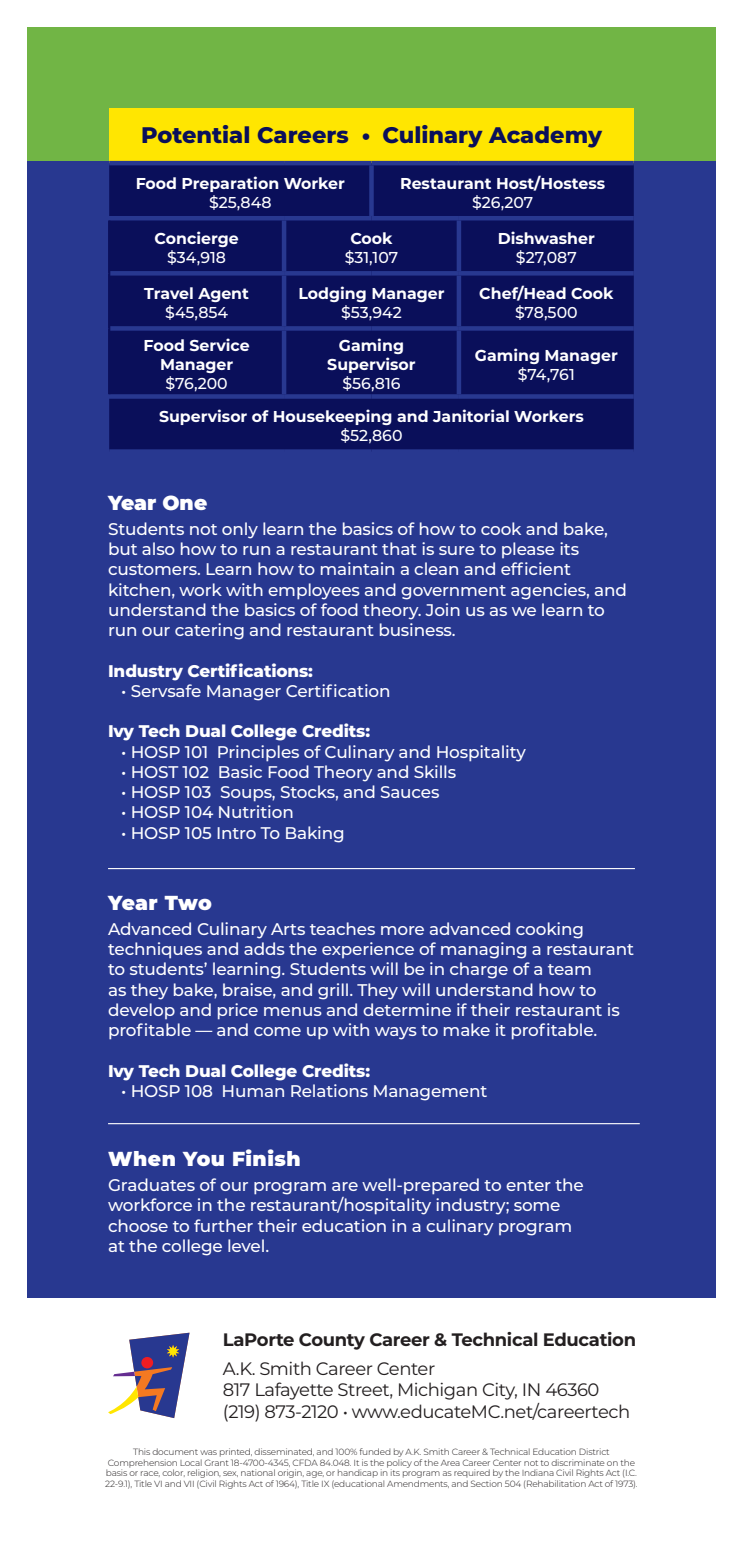
<style>
.page{position:relative;width:743px;height:1553px;background:#fff}
.page>*{position:absolute;margin:0;border:0;box-sizing:border-box;transform-origin:0 0}
.t1{font:800 22.5px "Montserrat";color:#0a0f5a}
.t2{font:900 20.25px "Montserrat";letter-spacing:.01em;color:#fff}
.t3{font:18px "Montserrat";letter-spacing:-.025em;color:#231f20}
.t4{font:700 18px "Montserrat";letter-spacing:-.02em;color:#231f20}
.t5{font:500 16.88px/20.2px "Montserrat";letter-spacing:-.01em;color:#fff}
.t6{font:800 16.88px "Montserrat";letter-spacing:-.01em;color:#fff}
.t7{font:700 15.75px/18.9px "Montserrat";color:#fff;text-align:center}
.t8{font:500 15.75px "Montserrat";color:#fff}
.t9{font:300 9px/10.8px "Montserrat";letter-spacing:-.02em;color:#231f20;text-align:center}
</style>
<div class="page">
<svg style="left:108px;top:1332px;width:81px;height:86px"></svg>
<div style="left:141px;top:1356px;width:12px;height:12px;background:#ee1d23;border-radius:50%"></div>
<div style="left:27px;top:27px;width:689px;height:1270px;background:#283890"></div>
<hr style="left:108px;top:868px;width:526px;height:1px;background:#fff">
<hr style="left:108px;top:1123px;width:531px;height:1px;background:#fff">
<div style="left:27px;top:27px;width:689px;height:134px;background:#71b545"></div>
<div style="left:109px;top:108px;width:524px;height:55px;background:#ffe601"></div>
<div style="left:109px;top:165px;width:524px;height:284px;background:#0a0f5a"></div>
<hr style="left:109px;top:161px;width:175px;height:4px;background:#283890">
<hr style="left:284px;top:161px;width:87px;height:4px;background:#283890">
<hr style="left:371px;top:161px;width:88px;height:4px;background:#283890">
<div style="left:369px;top:165px;width:5px;height:51px;background:#283890"></div>
<hr style="left:459px;top:161px;width:174px;height:4px;background:#283890">
<hr style="left:108px;top:216px;width:176px;height:4px;background:#283890">
<hr style="left:284px;top:216px;width:87px;height:4px;background:#283890">
<hr style="left:371px;top:216px;width:88px;height:4px;background:#283890">
<hr style="left:459px;top:216px;width:174px;height:4px;background:#283890">
<div style="left:456px;top:220px;width:5px;height:51px;background:#283890"></div>
<hr style="left:459px;top:271px;width:174px;height:4px;background:#283890">
<div style="left:456px;top:275px;width:5px;height:51px;background:#283890"></div>
<div style="left:459px;top:326px;width:174px;height:5px;background:#283890"></div>
<div style="left:456px;top:331px;width:5px;height:63px;background:#283890"></div>
<div style="left:108px;top:394px;width:176px;height:5px;background:#283890"></div>
<div style="left:284px;top:394px;width:87px;height:5px;background:#283890"></div>
<div style="left:371px;top:394px;width:88px;height:5px;background:#283890"></div>
<div style="left:459px;top:394px;width:174px;height:5px;background:#283890"></div>
<hr style="left:108px;top:220px;width:2px;height:53px;background:#0a0f5a">
<hr style="left:108px;top:273px;width:2px;height:55px;background:#0a0f5a">
<hr style="left:108px;top:328px;width:2px;height:66px;background:#0a0f5a">
<hr style="left:282px;top:220px;width:4px;height:51px;background:#283890">
<hr style="left:110px;top:271px;width:174px;height:4px;background:#283890">
<hr style="left:284px;top:271px;width:87px;height:4px;background:#283890">
<hr style="left:282px;top:275px;width:4px;height:51px;background:#283890">
<hr style="left:371px;top:271px;width:88px;height:4px;background:#283890">
<div style="left:110px;top:326px;width:174px;height:5px;background:#283890"></div>
<div style="left:284px;top:326px;width:87px;height:5px;background:#283890"></div>
<hr style="left:282px;top:331px;width:4px;height:63px;background:#283890">
<div style="left:371px;top:326px;width:88px;height:5px;background:#283890"></div>
<p class="t1" style="left:141px;top:118px;width:462px">Potential Careers • Culinary Academy</p>
<p class="t7" style="left:136px;top:173px;width:211px">Food Preparation Worker</p>
<p class="t8" style="left:209px;top:191px;width:64px">$25,848</p>
<p class="t7" style="left:400px;top:173px;width:206px">Restaurant Host/Hostess</p>
<p class="t8" style="left:472px;top:191px;width:63px">$26,207</p>
<p class="t7" style="left:154px;top:228px;width:86px">Concierge</p>
<p class="t8" style="left:167px;top:246px;width:60px">$34,918</p>
<p class="t7" style="left:144px;top:283px;width:106px">Travel Agent</p>
<p class="t8" style="left:165px;top:301px;width:64px">$45,854</p>
<p class="t7" style="left:350px;top:228px;width:44px">Cook</p>
<p class="t8" style="left:344px;top:246px;width:55px">$31,107</p>
<p class="t7" style="left:298px;top:283px;width:148px">Lodging Manager</p>
<p class="t8" style="left:341px;top:301px;width:62px">$53,942</p>
<p class="t7" style="left:497px;top:228px;width:99px">Dishwasher</p>
<p class="t8" style="left:516px;top:246px;width:62px">$27,087</p>
<p class="t7" style="left:479px;top:283px;width:136px">Chef/Head Cook</p>
<p class="t8" style="left:515px;top:301px;width:64px">$78,500</p>
<p class="t7" style="left:143px;top:335px;width:108px">Food Service<br>Manager</p>
<p class="t8" style="left:165px;top:372px;width:64px">$76,200</p>
<p class="t7" style="left:327px;top:335px;width:90px">Gaming<br>Supervisor</p>
<p class="t8" style="left:342px;top:372px;width:60px">$56,816</p>
<p class="t7" style="left:475px;top:345px;width:144px">Gaming Manager</p>
<p class="t8" style="left:518px;top:363px;width:58px">$74,761</p>
<p class="t7" style="left:159px;top:406px;width:426px">Supervisor of Housekeeping and Janitorial Workers</p>
<p class="t8" style="left:340px;top:424px;width:64px">$52,860</p>
<p class="t2" style="left:108px;top:487px;width:101px">Year One</p>
<p class="t5" style="left:108px;top:518px;width:520px">Students not only learn the basics of how to cook and bake, but also how to run a restaurant that is sure to please its customers. Learn how to maintain a clean and efficient kitchen, work with employees and government agencies, and understand the basics of food theory. Join us as we learn to run our catering and restaurant business.</p>
<p class="t6" style="left:108px;top:658px;width:206px">Industry Certifications:</p>
<p class="t5" style="left:121px;top:680px;width:271px">• Servsafe Manager Certification</p>
<p class="t6" style="left:108px;top:719px;width:263px">Ivy Tech Dual College Credits:</p>
<p class="t5" style="left:121px;top:741px;width:406px">• HOSP 101 Principles of Culinary and Hospitality</p>
<p class="t5" style="left:121px;top:761px;width:336px">• HOST 102 Basic Food Theory and Skills</p>
<p class="t5" style="left:121px;top:781px;width:320px">• HOSP 103 Soups, Stocks, and Sauces</p>
<p class="t5" style="left:121px;top:801px;width:174px">• HOSP 104 Nutrition</p>
<p class="t5" style="left:121px;top:822px;width:225px">• HOSP 105 Intro To Baking</p>
<p class="t2" style="left:108px;top:887px;width:105px">Year Two</p>
<p class="t5" style="left:108px;top:918px;width:527px">Advanced Culinary Arts teaches more advanced cooking techniques and adds the experience of managing a restaurant to students’ learning. Students will be in charge of a team<br>as they bake, braise, and grill. They will understand how to develop and price menus and determine if their restaurant is profitable — and come up with ways to make it profitable.</p>
<p class="t6" style="left:108px;top:1058px;width:263px">Ivy Tech Dual College Credits:</p>
<p class="t5" style="left:121px;top:1080px;width:368px">• HOSP 108 Human Relations Management</p>
<p class="t2" style="left:108px;top:1144px;width:194px">When You Finish</p>
<p class="t5" style="left:108px;top:1174px;width:477px">Graduates of our program are well-prepared to enter the workforce in the restaurant/hospitality industry; some</p>
<p class="t5" style="left:108px;top:1214px;width:465px">choose to further their education in a culinary program at the college level.</p>
<p class="t4" style="left:223px;top:1326px;width:414px">LaPorte County Career &amp; Technical Education</p>
<p class="t3" style="left:223px;top:1356px;width:214px">A.K. Smith Career Center</p>
<p class="t3" style="left:223px;top:1377px;width:378px">817 Lafayette Street, Michigan City, IN 46360</p>
<p class="t3" style="left:223px;top:1399px;width:409px">(219) 873-2120 • www.educateMC.net/careertech</p>
<p class="t9" style="left:105px;top:1445px;width:534px">This document was printed, disseminated, and 100% funded by A.K. Smith Career &amp; Technical Education District Comprehension Local Grant 18-4700-4345, CFDA 84.048. It is the policy of the Area Career Center not to discriminate on the basis or race, color, religion, sex, national origin, age, or handicap in its program as required by the Indiana Civil Rights Act (I.C.<br>22-9.1), Title VI and VII (Civil Rights Act of 1964), Title IX (educational Amendments, and Section 504 (Rehabilitation Act of 1973).</p>
</div>
